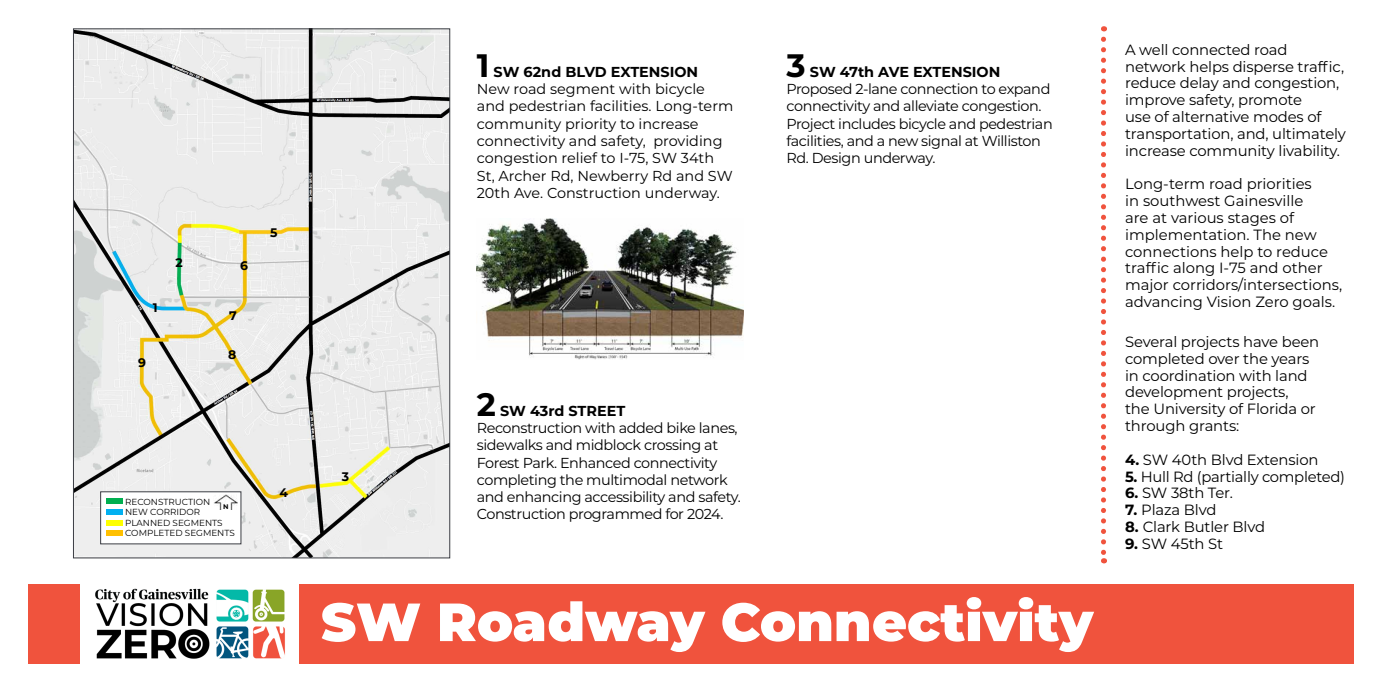
<style>
.page{position:relative;width:1383px;height:692px;background:#fff}
.page>*{position:absolute;margin:0;border:0;box-sizing:border-box;transform-origin:0 0}
.t1{font:900 53.6px "Montserrat";color:#fff}
.t2{font:700 32.4px "Montserrat";color:#000}
.t3{font:14.8px/16.8px "Montserrat";letter-spacing:-.01em;color:#000}
.t4{font:14.4px/17.3px "Montserrat";letter-spacing:-.03em;color:#000}
.t5{font:14.4px/17.3px "Montserrat";color:#000}
.t6{font:700 14.4px "Montserrat";color:#000}
.t7{font:700 12.4px "Montserrat";color:#000}
.t8{font:8.8px/10.6px "Montserrat";color:#000}
.t9{font:700 6.72px "Montserrat";color:#000}
.s1{font-weight:700}
</style>
<div class="page">
<div style="left:29px;top:583px;width:1325px;height:79px;background:#f0533d"></div>
<div style="left:81px;top:583px;width:218px;height:81px;background:#fff"></div>
<img style="left:95px;top:588px;width:190px;height:71px">
<svg style="left:1101px;top:39px;width:5px;height:524px"></svg>
<img style="left:477px;top:218px;width:266px;height:141px">
<img style="left:75px;top:31px;width:373px;height:524px">
<div style="left:100px;top:491px;width:141px;height:52px;background:#fff;border:1px solid #3c3e44"></div>
<div style="left:106px;top:498px;width:17px;height:6px;background:#00af50"></div>
<div style="left:106px;top:530px;width:17px;height:5px;background:#ffc000"></div>
<div style="left:106px;top:519px;width:17px;height:6px;background:#feff00"></div>
<div style="left:106px;top:509px;width:17px;height:5px;background:#01b0f1"></div>
<img style="left:214px;top:494px;width:24px;height:15px">
<p class="t7" style="left:153px;top:298px;width:6px">1</p>
<p class="t7" style="left:138px;top:354px;width:9px">9</p>
<p class="t7" style="left:175px;top:254px;width:9px">2</p>
<p class="t7" style="left:240px;top:257px;width:9px">6</p>
<p class="t7" style="left:229px;top:306px;width:9px">7</p>
<p class="t7" style="left:228px;top:345px;width:10px">8</p>
<p class="t7" style="left:270px;top:223px;width:9px">5</p>
<p class="t8" style="left:125px;top:495px;width:111px">RECONSTRUCTION<br>NEW CORRIDOR<br>PLANNED SEGMENTS<br>COMPLETED SEGMENTS</p>
<p class="t9" style="left:223px;top:501px;width:7px">N</p>
<p class="t7" style="left:279px;top:483px;width:10px">4</p>
<p class="t7" style="left:342px;top:468px;width:9px">3</p>
<h2 class="t2" style="left:477px;top:42px;width:14px">1</h2>
<p class="t6" style="left:493px;top:61px;width:206px">SW 62nd BLVD EXTENSION</p>
<p class="t5" style="left:477px;top:80px;width:258px">New road segment with bicycle and pedestrian facilities. Long-term community priority to increase connectivity and safety, providing congestion relief to I-75, SW 34th St, Archer Rd, Newberry Rd and SW 20th Ave. Construction underway.</p>
<h2 class="t2" style="left:786px;top:42px;width:21px">3</h2>
<p class="t6" style="left:809px;top:61px;width:192px">SW 47th AVE EXTENSION</p>
<p class="t4" style="left:786px;top:80px;width:268px">Proposed 2-lane connection to expand connectivity and alleviate congestion.<br>Project includes bicycle and pedestrian facilities, and a new signal at Williston Rd. Design underway.</p>
<h2 class="t2" style="left:477px;top:380px;width:21px">2</h2>
<p class="t6" style="left:500px;top:400px;width:127px">SW 43rd STREET</p>
<p class="t4" style="left:477px;top:418px;width:265px">Reconstruction with added bike lanes, sidewalks and midblock crossing at Forest Park. Enhanced connectivity completing the multimodal network and enhancing accessibility and safety.<br>Construction programmed for 2024.</p>
<h1 class="t1" style="left:321px;top:581px;width:774px">SW Roadway Connectivity</h1>
<p class="t3" style="left:1125px;top:40px;width:222px">A well connected road network helps disperse traffic, reduce delay and congestion, improve safety, promote<br>use of alternative modes of transportation, and, ultimately increase community livability.</p>
<p class="t3" style="left:1125px;top:175px;width:218px">Long-term road priorities<br>in southwest Gainesville<br>are at various stages of implementation. The new connections help to reduce traffic along I-75 and other major corridors/intersections, advancing Vision Zero goals.</p>
<p class="t3" style="left:1125px;top:332px;width:196px">Several projects have been completed over the years in coordination with land development projects,<br>the University of Florida or through grants:</p>
<p class="t3" style="left:1125px;top:450px;width:195px"><span class="s1">4.</span> SW 40th Blvd Extension</p>
<p class="t3" style="left:1125px;top:467px;width:221px"><span class="s1">5.</span> Hull Rd (partially completed)</p>
<p class="t3" style="left:1125px;top:484px;width:109px"><span class="s1">6.</span> SW 38th Ter.</p>
<p class="t3" style="left:1125px;top:500px;width:93px"><span class="s1">7.</span> Plaza Blvd</p>
<p class="t3" style="left:1125px;top:517px;width:141px"><span class="s1">8.</span> Clark Butler Blvd</p>
<p class="t3" style="left:1125px;top:534px;width:100px"><span class="s1">9.</span> SW 45th St</p>
</div>
